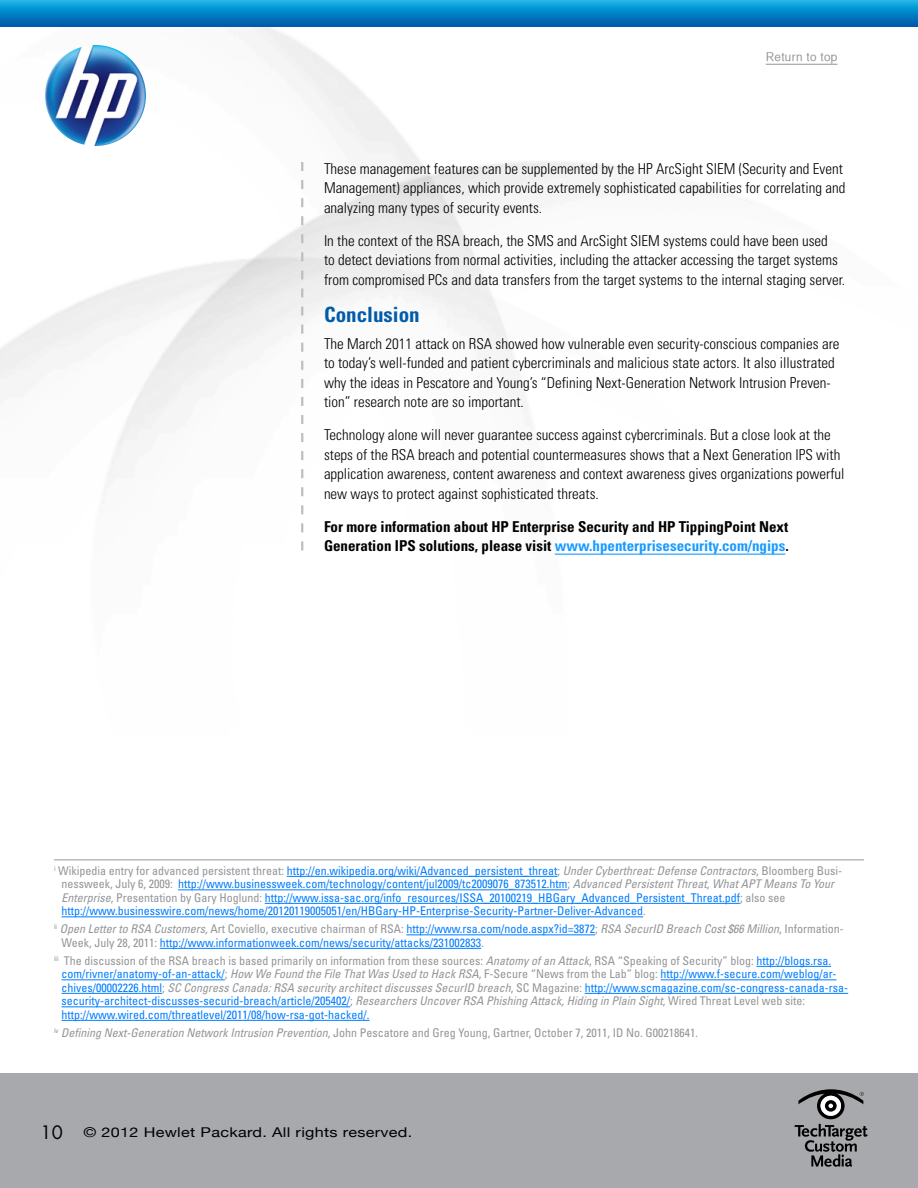
<style>
.page{position:relative;width:918px;height:1188px;background:#fff}
.page>*{position:absolute;margin:0;border:0;box-sizing:border-box;transform-origin:0 0}
.t1{font:700 condensed 21px "Univers";color:#005baa}
.t2{font:300 condensed 15px/19.5px "Univers";color:#000}
.t3{font:700 condensed 15px/19.5px "Univers";color:#000}
.t4{font:13.5px "Helvetica Neue";letter-spacing:.02em;color:#000;scale:1.2 1}
.t5{font:condensed 12px/13.5px "Univers";color:#007dff}
.t6{font:condensed 12px "Univers";color:#939598}
.t7{font:12px "Helvetica CY Plain";letter-spacing:.02em;color:#939598;scale:1.2 1}
.s1{color:#199bff}
.s2{color:#939598}
.s3{font-style:italic;color:#939598}
.s4{font-style:italic}
.s5{font-family:"Futura";font-size:18px}
</style>
<div class="page">
<div style="left:0;top:1073px;width:918px;height:115px;background:#a7a9ac"></div>
<svg style="left:795px;top:1089px;width:73px;height:78px"></svg>
<hr style="left:766px;top:64px;width:71px;height:1px;background:#939598">
<img style="left:45px;top:45px;width:101px;height:101px;border-radius:50px">
<svg style="left:0;top:0;width:918px;height:27px;background:#0684c7"></svg>
<hr style="left:555px;top:554px;width:230px;height:1px;background:#199bff">
<hr style="left:287px;top:876px;width:270px;height:1px;background:#007dff">
<hr style="left:178px;top:889px;width:390px;height:1px;background:#007dff">
<hr style="left:265px;top:903px;width:475px;height:1px;background:#007dff">
<hr style="left:62px;top:916px;width:581px;height:1px;background:#007dff">
<hr style="left:406px;top:934px;width:189px;height:1px;background:#007dff">
<hr style="left:160px;top:948px;width:321px;height:1px;background:#007dff">
<hr style="left:756px;top:966px;width:75px;height:1px;background:#007dff">
<hr style="left:62px;top:979px;width:163px;height:1px;background:#007dff">
<hr style="left:661px;top:979px;width:175px;height:1px;background:#007dff">
<hr style="left:62px;top:993px;width:100px;height:1px;background:#007dff">
<hr style="left:585px;top:993px;width:263px;height:1px;background:#007dff">
<hr style="left:62px;top:1006px;width:288px;height:1px;background:#007dff">
<hr style="left:62px;top:1020px;width:308px;height:1px;background:#007dff">
<hr style="left:54px;top:860px;width:810px;height:1px;background:#939598">
<svg style="left:301px;top:162px;width:2px;height:388px"></svg>
<p class="t7" style="left:766px;top:50px;width:61px">Return to top</p>
<p class="t2" style="left:324px;top:159px;width:523px">These management features can be supplemented by the HP ArcSight SIEM (Security and Event<br>Management) appliances, which provide extremely sophisticated capabilities for correlating and analyzing many types of security events.</p>
<p class="t2" style="left:324px;top:231px;width:523px">In the context of the RSA breach, the SMS and ArcSight SIEM systems could have been used<br>to detect deviations from normal activities, including the attacker accessing the target systems from compromised PCs and data transfers from the target systems to the internal staging server.</p>
<h1 class="t1" style="left:324px;top:302px;width:97px">Conclusion</h1>
<p class="t2" style="left:324px;top:334px;width:517px">The March 2011 attack on RSA showed how vulnerable even security-conscious companies are to today’s well-funded and patient cybercriminals and malicious state actors. It also illustrated why the ideas in Pescatore and Young’s “Defining Next-Generation Network Intrusion Preven&shy;tion” research note are so important.</p>
<p class="t2" style="left:324px;top:425px;width:522px">Technology alone will never guarantee success against cybercriminals. But a close look at the steps of the RSA breach and potential countermeasures shows that a Next Generation IPS with application awareness, content awareness and context awareness gives organizations powerful new ways to protect against sophisticated threats.</p>
<p class="t3" style="left:324px;top:516px;width:466px">For more information about HP Enterprise Security and HP TippingPoint Next<br>Generation IPS solutions, please visit <span class="s1">www.hpenterprisesecurity.com/ngips</span>.</p>
<p class="t5" style="left:62px;top:864px;width:782px;text-indent:-8px"><sup>i</sup> <span class="s2">Wikipedia entry for advanced persistent threat:</span> http://en.wikipedia.org/wiki/Advanced_persistent_threat<span class="s2">;</span> <span class="s3">Under Cyberthreat: Defense Contractors</span><span class="s2">, Bloomberg Busi&shy;nessweek, July 6, 2009:</span> http://www.businessweek.com/technology/content/jul2009/tc2009076_873512.htm<span class="s2">;</span> <span class="s3">Advanced Persistent Threat</span><span class="s2">,</span> <span class="s3">What APT Means To Your Enterprise</span><span class="s2">, Presentation by Gary Hoglund:</span> http://www.issa-sac.org/info_resources/ISSA_20100219_HBGary_Advanced_Persistent_Threat.pdf<span class="s2">; also see </span>http://www.businesswire.com/news/home/20120119005051/en/HBGary-HP-Enterprise-Security-Partner-Deliver-Advanced<span class="s2">.</span></p>
<p class="t5" style="left:61px;top:922px;width:784px;text-indent:-7px"><sup>ii</sup> <span class="s3">Open Letter to RSA Customers</span><span class="s2">, Art Coviello, executive chairman of RSA:</span> http://www.rsa.com/node.aspx?id=3872<span class="s2">;</span> <span class="s3">RSA SecurID Breach Cost $66 Million</span><span class="s2">, Information-<br>Week, July 28, 2011:</span> http://www.informationweek.com/news/security/attacks/231002833<span class="s2">.</span></p>
<p class="t5" style="left:62px;top:954px;width:788px;text-indent:-8px"><sup>iii</sup> <span class="s2">The discussion of the RSA breach is based primarily on information from these sources:</span> <span class="s3">Anatomy of an Attack</span><span class="s2">, RSA “Speaking of Security” blog:</span> http://blogs.rsa. com/rivner/anatomy-of-an-attack/<span class="s2">;</span> <span class="s3">How We Found the File That Was Used to Hack RSA</span><span class="s2">, F-Secure “News from the Lab” blog:</span> http://www.f-secure.com/weblog/ar&shy;chives/00002226.html<span class="s2">;</span> <span class="s3">SC Congress Canada: RSA security architect discusses SecurID breach</span><span class="s2">, SC Magazine:</span> http://www.scmagazine.com/sc-congress-canada-rsa&shy;security-architect-discusses-securid-breach/article/205402/<span class="s2">;</span> <span class="s3">Researchers Uncover RSA Phishing Attack, Hiding in Plain Sight</span><span class="s2">, Wired Threat Level web site: </span>http://www.wired.com/threatlevel/2011/08/how-rsa-got-hacked/.</p>
<p class="t6" style="left:54px;top:1025px;width:646px"><sup>iv</sup> <span class="s4">Defining Next-Generation Network Intrusion Prevention</span>, John Pescatore and Greg Young, Gartner, October 7, 2011, ID No. G00218641.</p>
<p class="t4" style="left:40px;top:1124px;width:312px"><span class="s5">10</span> © 2012 Hewlet Packard. All rights reserved.</p>
</div>
